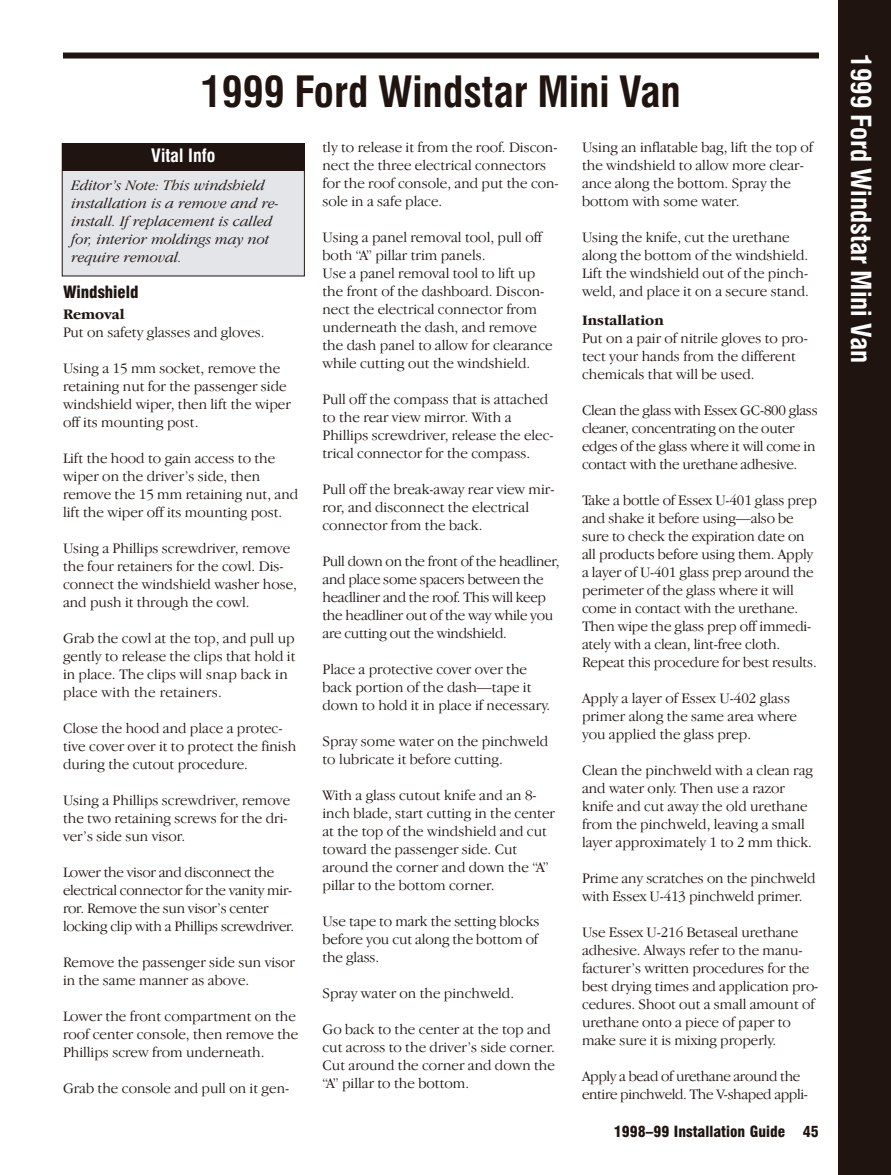
<style>
.page{position:relative;width:891px;height:1175px;background:#fff}
.page>*{position:absolute;margin:0;border:0;box-sizing:border-box;transform-origin:0 0}
.t1{font:700 condensed 42px "Swiss 721 BT";color:#1f1410}
.t2{font:700 condensed 27px "Swiss 721 BT";color:#fff}
.t3{font:700 condensed 18px "Swiss 721 BT";color:#fff}
.t4{font:900 condensed 16.5px "Swiss 721 BT";color:#1f1410}
.t5{font:300 15px/18px "Garamond IT Cby BT";color:#1f1410}
.t6{font:300 15px/18px "Garamond IT Cby BT";letter-spacing:-.02em;color:#1f1410}
.t7{font:italic 300 15px/18px "Garamond IT Cby BT";color:#1f1410}
.t8{font:300 15px/18px "Garamond IT Cby BT";letter-spacing:-.025em;color:#1f1410}
.t9{font:900 condensed 15px "Swiss 721 BT";color:#1f1410}
.t10{font:700 15px "Garamond IT Cby BT";color:#1f1410}
</style>
<div class="page">
<div style="left:838px;top:0;width:53px;height:1174px;background:#1f1410"></div>
<div style="left:63px;top:52px;width:756px;height:6px;background:#1f1410"></div>
<div style="left:63px;top:144px;width:241px;height:131px;background:#e3e5e8"></div>
<div style="left:62px;top:143px;width:243px;height:27px;background:#1f1410"></div>
<h1 class="t1" style="left:201px;top:77px;width:482px">1999 Ford Windstar Mini Van</h1>
<p class="t3" style="left:151px;top:149px;width:66px">Vital Info</p>
<p class="t7" style="left:72px;top:177px;width:209px">Editor’s Note: This windshield installation is a remove and re&shy;install. If replacement is called for, interior moldings may not require removal.</p>
<p class="t4" style="left:63px;top:286px;width:77px">Windshield</p>
<p class="t10" style="left:63px;top:308px;width:63px">Removal</p>
<p class="t5" style="left:63px;top:324px;width:203px">Put on safety glasses and gloves.</p>
<p class="t5" style="left:63px;top:360px;width:229px">Using a 15 mm socket, remove the retaining nut for the passenger side windshield wiper, then lift the wiper off its mounting post.</p>
<p class="t5" style="left:63px;top:450px;width:237px">Lift the hood to gain access to the wiper on the driver’s side, then remove the 15 mm retaining nut, and lift the wiper off its mounting post.</p>
<p class="t5" style="left:63px;top:540px;width:236px">Using a Phillips screwdriver, remove the four retainers for the cowl. Dis&shy;connect the windshield washer hose, and push it through the cowl.</p>
<p class="t5" style="left:63px;top:630px;width:234px">Grab the cowl at the top, and pull up gently to release the clips that hold it in place. The clips will snap back in place with the retainers.</p>
<p class="t5" style="left:63px;top:720px;width:235px">Close the hood and place a protec&shy;tive cover over it to protect the finish during the cutout procedure.</p>
<p class="t5" style="left:63px;top:792px;width:229px">Using a Phillips screwdriver, remove the two retaining screws for the dri&shy;ver’s side sun visor.</p>
<p class="t6" style="left:63px;top:864px;width:233px">Lower the visor and disconnect the electrical connector for the vanity mir&shy;ror. Remove the sun visor’s center locking clip with a Phillips screwdriver.</p>
<p class="t5" style="left:63px;top:954px;width:234px">Remove the passenger side sun visor in the same manner as above.</p>
<p class="t5" style="left:63px;top:1008px;width:237px">Lower the front compartment on the roof center console, then remove the<br>Phillips screw from underneath.</p>
<p class="t5" style="left:63px;top:1080px;width:228px">Grab the console and pull on it gen-</p>
<p class="t5" style="left:322px;top:139px;width:238px">tly to release it from the roof. Discon&shy;nect the three electrical connectors for the roof console, and put the con&shy;sole in a safe place.</p>
<p class="t5" style="left:322px;top:229px;width:232px">Using a panel removal tool, pull off both “A” pillar trim panels.<br>Use a panel removal tool to lift up the front of the dashboard. Discon&shy;nect the electrical connector from underneath the dash, and remove the dash panel to allow for clearance while cutting out the windshield.</p>
<p class="t5" style="left:322px;top:391px;width:233px">Pull off the compass that is attached to the rear view mirror. With a Phillips screwdriver, release the elec&shy;trical connector for the compass.</p>
<p class="t5" style="left:322px;top:481px;width:234px">Pull off the break-away rear view mir&shy;ror, and disconnect the electrical connector from the back.</p>
<p class="t6" style="left:322px;top:553px;width:238px">Pull down on the front of the headliner, and place some spacers between the headliner and the roof. This will keep the headliner out of the way while you are cutting out the windshield.</p>
<p class="t5" style="left:322px;top:661px;width:229px">Place a protective cover over the back portion of the dash—tape it down to hold it in place if necessary.</p>
<p class="t5" style="left:322px;top:733px;width:227px">Spray some water on the pinchweld to lubricate it before cutting.</p>
<p class="t5" style="left:322px;top:787px;width:234px">With a glass cutout knife and an 8- inch blade, start cutting in the center at the top of the windshield and cut toward the passenger side. Cut around the corner and down the “A” pillar to the bottom corner.</p>
<p class="t5" style="left:322px;top:913px;width:218px;text-align:justify">Use tape to mark the setting blocks before you cut along the bottom of the glass.</p>
<p class="t5" style="left:322px;top:985px;width:193px">Spray water on the pinchweld.</p>
<p class="t5" style="left:322px;top:1021px;width:234px">Go back to the center at the top and cut across to the driver’s side corner.<br>Cut around the corner and down the “A” pillar to the bottom.</p>
<p class="t5" style="left:582px;top:139px;width:233px">Using an inflatable bag, lift the top of the windshield to allow more clear&shy;ance along the bottom. Spray the bottom with some water.</p>
<p class="t5" style="left:582px;top:229px;width:228px">Using the knife, cut the urethane along the bottom of the windshield.<br>Lift the windshield out of the pinch&shy;weld, and place it on a secure stand.</p>
<p class="t10" style="left:582px;top:314px;width:83px">Installation</p>
<p class="t5" style="left:582px;top:330px;width:227px">Put on a pair of nitrile gloves to pro&shy;tect your hands from the different chemicals that will be used.</p>
<p class="t6" style="left:582px;top:402px;width:237px">Clean the glass with Essex GC-800 glass cleaner, concentrating on the outer edges of the glass where it will come in contact with the urethane adhesive.</p>
<p class="t5" style="left:582px;top:492px;width:237px">Take a bottle of Essex U-401 glass prep and shake it before using—also be sure to check the expiration date on all products before using them. Apply a layer of U-401 glass prep around the perimeter of the glass where it will come in contact with the urethane.<br>Then wipe the glass prep off immedi&shy;ately with a clean, lint-free cloth.<br>Repeat this procedure for best results.</p>
<p class="t5" style="left:582px;top:690px;width:217px">Apply a layer of Essex U-402 glass primer along the same area where you applied the glass prep.</p>
<p class="t5" style="left:582px;top:762px;width:233px">Clean the pinchweld with a clean rag and water only. Then use a razor knife and cut away the old urethane from the pinchweld, leaving a small layer approximately 1 to 2 mm thick.</p>
<p class="t5" style="left:582px;top:870px;width:235px">Prime any scratches on the pinchweld with Essex U-413 pinchweld primer.</p>
<p class="t5" style="left:582px;top:924px;width:238px">Use Essex U-216 Betaseal urethane adhesive. Always refer to the manu&shy;facturer’s written procedures for the best drying times and application pro&shy;cedures. Shoot out a small amount of urethane onto a piece of paper to make sure it is mixing properly.</p>
<p class="t8" style="left:582px;top:1068px;width:227px">Apply a bead of urethane around the entire pinchweld. The V-shaped appli-</p>
<p class="t9" style="left:614px;top:1126px;width:207px">1998–99 Installation Guide 45</p>
<h2 class="t2" style="left:870px;top:54px;width:310px;rotate:90deg">1999 Ford Windstar Mini Van</h2>
</div>
